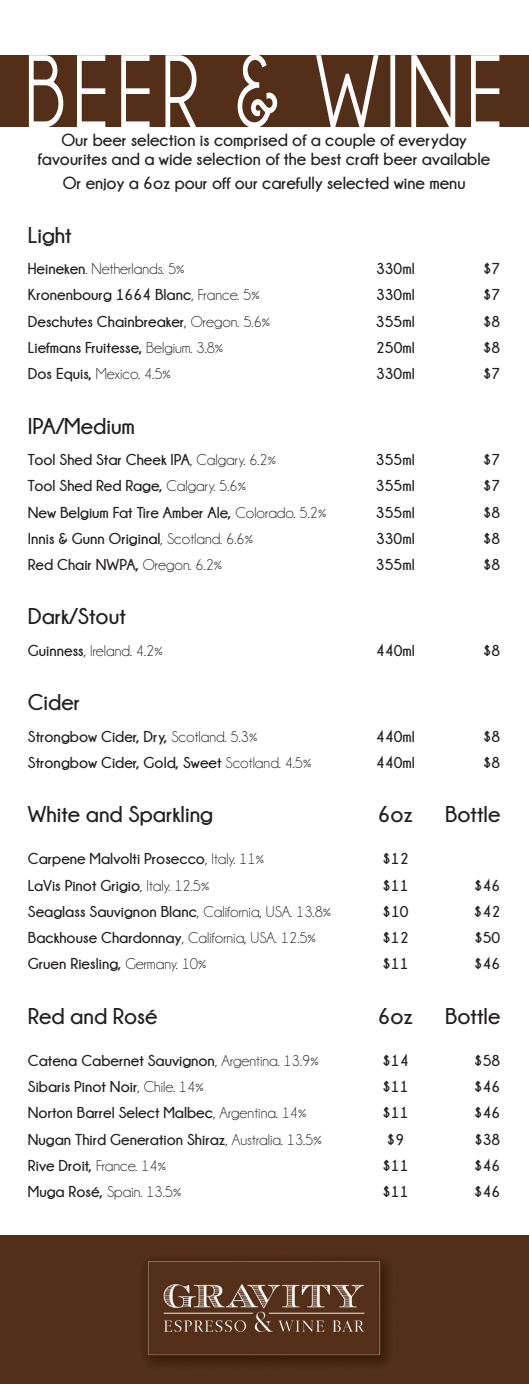
<style>
.page{position:relative;width:529px;height:1384px;background:#fff}
.page>*{position:absolute;margin:0;border:0;box-sizing:border-box;transform-origin:0 0}
.t1{font:101.67px "Champagne&Limousines";letter-spacing:.12em;color:#fff;scale:.76 1}
.t2{font:700 22.75px "Champagne&Limousines";color:#231f20}
.t3{font:700 17.5px "Champagne&Limousines";color:#231f20}
.t4{font:700 15.75px "Champagne&Limousines";color:#231f20}
.t5{font:15.75px "Champagne&Limousines";color:#231f20}
.s1{font-weight:700}
.s2{font-weight:400}
</style>
<div class="page">
<div style="left:0;top:55px;width:529px;height:72px;background:#532f19"></div>
<svg style="left:28px;top:55px;width:36px;height:72px"></svg>
<svg style="left:77px;top:55px;width:29px;height:72px"></svg>
<svg style="left:121px;top:55px;width:29px;height:72px"></svg>
<svg style="left:165px;top:55px;width:32px;height:72px"></svg>
<svg style="left:237px;top:55px;width:41px;height:72px"></svg>
<svg style="left:316px;top:55px;width:63px;height:72px"></svg>
<div style="left:390px;top:55px;width:5px;height:72px;border:2px solid #fff"></div>
<svg style="left:411px;top:55px;width:45px;height:72px"></svg>
<svg style="left:471px;top:55px;width:29px;height:72px"></svg>
<img style="left:0;top:1235px;width:529px;height:147px">
<p class="t1" style="left:26px;top:41px;width:629px">BEER &amp; WINE</p>
<p class="t3" style="left:61px;top:130px;width:407px">Our beer selection is comprised of a couple of everyday</p>
<p class="t3" style="left:38px;top:149px;width:454px">favourites and a wide selection of the best craft beer available</p>
<p class="t3" style="left:63px;top:174px;width:404px">Or enjoy a 6oz pour off our carefully selected wine menu</p>
<p class="t2" style="left:28px;top:222px;width:45px">Light</p>
<p class="t5" style="left:28px;top:261px;width:158px"><span class="s1">Heineken</span>. Netherlands. 5%</p>
<p class="t4" style="left:376px;top:260px;width:40px">330ml</p>
<p class="t4" style="left:483px;top:260px;width:19px">$7</p>
<p class="t4" style="left:28px;top:286px;width:233px">Kronenbourg 1664 Blanc<span class="s2">, France. 5%</span></p>
<p class="t4" style="left:376px;top:286px;width:40px">330ml</p>
<p class="t4" style="left:483px;top:286px;width:19px">$7</p>
<p class="t4" style="left:28px;top:312px;width:244px">Deschutes Chainbreaker<span class="s2">, Oregon. 5.6%</span></p>
<p class="t4" style="left:376px;top:312px;width:40px">355ml</p>
<p class="t4" style="left:483px;top:312px;width:19px">$8</p>
<p class="t4" style="left:28px;top:339px;width:197px">Liefmans Fruitesse, <span class="s2">Belgium. 3.8%</span></p>
<p class="t4" style="left:376px;top:339px;width:41px">250ml</p>
<p class="t4" style="left:483px;top:339px;width:19px">$8</p>
<p class="t5" style="left:28px;top:366px;width:144px"><span class="s1">Dos Equis,</span> Mexico. 4.5%</p>
<p class="t4" style="left:376px;top:365px;width:40px">330ml</p>
<p class="t4" style="left:483px;top:365px;width:19px">$7</p>
<p class="t2" style="left:28px;top:413px;width:109px">IPA/Medium</p>
<p class="t4" style="left:28px;top:451px;width:250px">Tool Shed Star Cheek IPA<span class="s2">, Calgary. 6.2%</span></p>
<p class="t4" style="left:376px;top:451px;width:40px">355ml</p>
<p class="t4" style="left:483px;top:451px;width:19px">$7</p>
<p class="t4" style="left:28px;top:477px;width:220px">Tool Shed Red Rage, <span class="s2">Calgary. 5.6%</span></p>
<p class="t4" style="left:376px;top:477px;width:40px">355ml</p>
<p class="t4" style="left:483px;top:477px;width:19px">$7</p>
<p class="t4" style="left:28px;top:503px;width:300px">New Belgium Fat Tire Amber Ale, <span class="s2">Colorado. 5.2%</span></p>
<p class="t4" style="left:376px;top:503px;width:40px">355ml</p>
<p class="t4" style="left:483px;top:503px;width:19px">$8</p>
<p class="t4" style="left:28px;top:529px;width:227px">Innis &amp; Gunn Original<span class="s2">, Scotland. 6.6%</span></p>
<p class="t4" style="left:376px;top:529px;width:40px">330ml</p>
<p class="t4" style="left:483px;top:529px;width:19px">$8</p>
<p class="t4" style="left:28px;top:556px;width:196px">Red Chair NWPA, <span class="s2">Oregon. 6.2%</span></p>
<p class="t4" style="left:376px;top:556px;width:40px">355ml</p>
<p class="t4" style="left:483px;top:556px;width:19px">$8</p>
<p class="t2" style="left:28px;top:604px;width:99px">Dark/Stout</p>
<p class="t5" style="left:28px;top:642px;width:136px"><span class="s1">Guinness</span>, Ireland. 4.2%</p>
<p class="t4" style="left:376px;top:641px;width:41px">440ml</p>
<p class="t4" style="left:483px;top:641px;width:19px">$8</p>
<p class="t2" style="left:28px;top:689px;width:54px">Cider</p>
<p class="t4" style="left:28px;top:727px;width:231px">Strongbow Cider, Dry, <span class="s2">Scotland. 5.3%</span></p>
<p class="t4" style="left:376px;top:727px;width:41px">440ml</p>
<p class="t4" style="left:483px;top:727px;width:19px">$8</p>
<p class="t4" style="left:28px;top:753px;width:285px">Strongbow Cider, Gold, Sweet <span class="s2">Scotland. 4.5%</span></p>
<p class="t4" style="left:376px;top:753px;width:41px">440ml</p>
<p class="t4" style="left:483px;top:753px;width:19px">$8</p>
<p class="t2" style="left:28px;top:801px;width:187px">White and Sparkling</p>
<p class="t2" style="left:378px;top:801px;width:37px">6oz</p>
<p class="t2" style="left:445px;top:801px;width:57px">Bottle</p>
<p class="t4" style="left:28px;top:850px;width:238px">Carpene Malvolti Prosecco<span class="s2">, Italy. 11%</span></p>
<p class="t4" style="left:382px;top:850px;width:28px">$12</p>
<p class="t4" style="left:28px;top:876px;width:183px">LaVis Pinot Grigio<span class="s2">, Italy. 12.5%</span></p>
<p class="t4" style="left:382px;top:876px;width:28px">$11</p>
<p class="t4" style="left:474px;top:876px;width:28px">$46</p>
<p class="t4" style="left:28px;top:902px;width:305px">Seaglass Sauvignon Blanc<span class="s2">, California, USA. 13.8%</span></p>
<p class="t4" style="left:382px;top:902px;width:28px">$10</p>
<p class="t4" style="left:473px;top:902px;width:28px">$42</p>
<p class="t5" style="left:28px;top:929px;width:289px"><span class="s1">Backhouse Chardonnay</span>, California, USA. 12.5%</p>
<p class="t4" style="left:382px;top:928px;width:28px">$12</p>
<p class="t4" style="left:474px;top:928px;width:28px">$50</p>
<p class="t4" style="left:28px;top:955px;width:180px">Gruen Riesling, <span class="s2">Germany. 10%</span></p>
<p class="t4" style="left:382px;top:955px;width:28px">$11</p>
<p class="t4" style="left:474px;top:955px;width:28px">$46</p>
<p class="t2" style="left:28px;top:1003px;width:131px">Red and Rosé</p>
<p class="t2" style="left:378px;top:1003px;width:37px">6oz</p>
<p class="t2" style="left:445px;top:1003px;width:57px">Bottle</p>
<p class="t4" style="left:28px;top:1051px;width:292px">Catena Cabernet Sauvignon<span class="s2">, Argentina. 13.9%</span></p>
<p class="t4" style="left:382px;top:1051px;width:28px">$14</p>
<p class="t4" style="left:474px;top:1051px;width:28px">$58</p>
<p class="t4" style="left:28px;top:1077px;width:177px">Sibaris Pinot Noir<span class="s2">, Chile. 14%</span></p>
<p class="t4" style="left:382px;top:1077px;width:28px">$11</p>
<p class="t4" style="left:474px;top:1077px;width:28px">$46</p>
<p class="t4" style="left:28px;top:1103px;width:280px">Norton Barrel Select Malbec<span class="s2">, Argentina. 14%</span></p>
<p class="t4" style="left:382px;top:1103px;width:28px">$11</p>
<p class="t4" style="left:474px;top:1103px;width:28px">$46</p>
<p class="t4" style="left:28px;top:1130px;width:295px">Nugan Third Generation Shiraz<span class="s2">, Australia. 13.5%</span></p>
<p class="t4" style="left:387px;top:1130px;width:19px">$9</p>
<p class="t4" style="left:474px;top:1130px;width:28px">$38</p>
<p class="t4" style="left:28px;top:1156px;width:140px">Rive Droit, <span class="s2">France. 14%</span></p>
<p class="t4" style="left:382px;top:1156px;width:28px">$11</p>
<p class="t4" style="left:474px;top:1156px;width:28px">$46</p>
<p class="t5" style="left:28px;top:1183px;width:155px"><span class="s1">Muga Rosé,</span> Spain. 13.5%</p>
<p class="t4" style="left:382px;top:1182px;width:28px">$11</p>
<p class="t4" style="left:474px;top:1182px;width:28px">$46</p>
</div>
